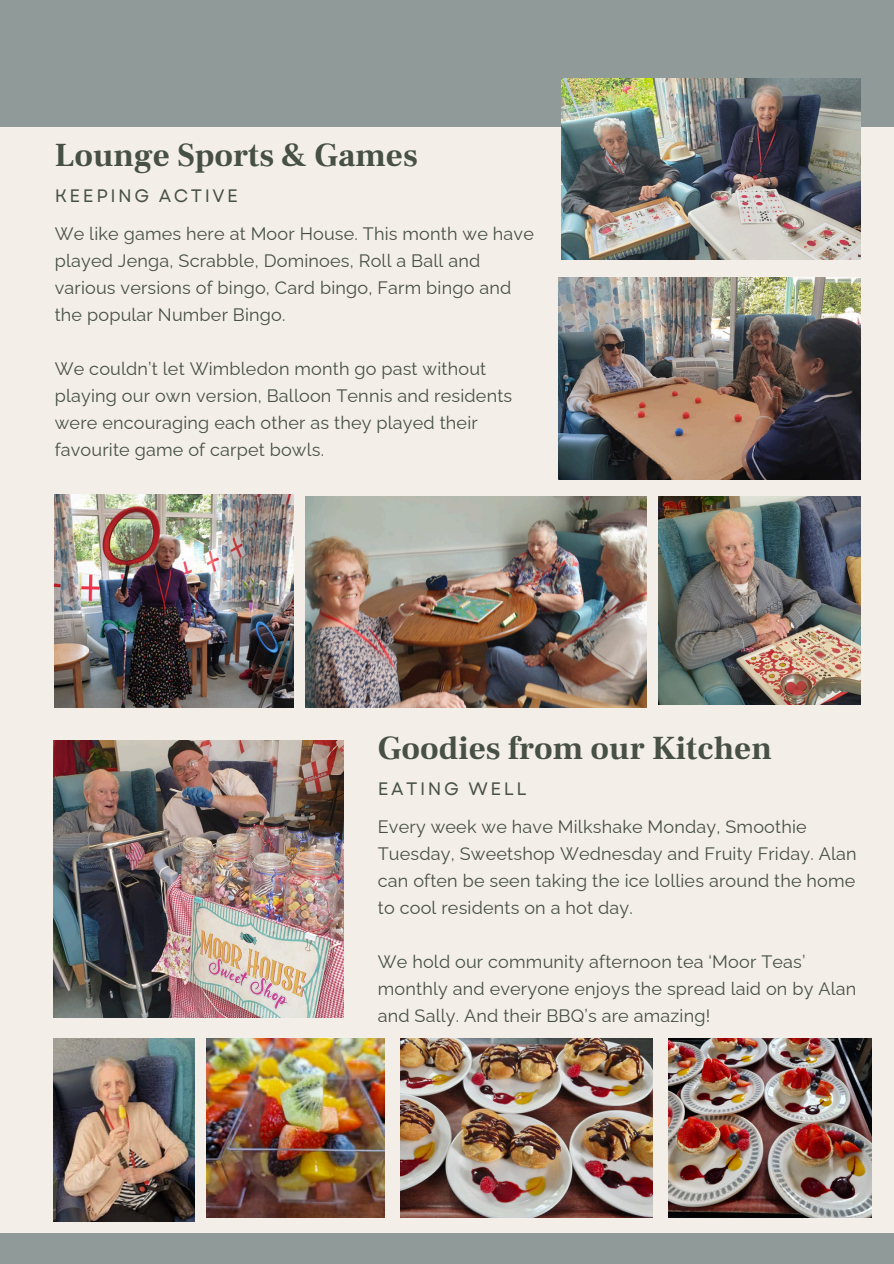
<style>
.page{position:relative;width:894px;height:1264px;background:#fff}
.page>*{position:absolute;margin:0;border:0;box-sizing:border-box;transform-origin:0 0}
.t1{font:700 33px "Frank Ruhl Libre";color:#475045}
.t2{font:18px/27px "Raleway";letter-spacing:.01em;color:#475045}
.t3{font:18px "Garet";letter-spacing:.14em;color:#475045}
</style>
<div class="page">
<div style="left:0;top:0;width:893px;height:1263px;background:#f3efe8"></div>
<div style="left:0;top:0;width:893px;height:127px;background:#909b99"></div>
<div style="left:0;top:1232px;width:893px;height:31px;background:#909b99"></div>
<img style="left:561px;top:79px;width:299px;height:181px">
<img style="left:559px;top:277px;width:301px;height:202px">
<img style="left:55px;top:494px;width:238px;height:213px">
<img style="left:658px;top:496px;width:202px;height:209px">
<img style="left:305px;top:496px;width:341px;height:211px">
<img style="left:53px;top:741px;width:291px;height:276px">
<img style="left:53px;top:1038px;width:141px;height:183px">
<img style="left:207px;top:1038px;width:177px;height:178px">
<img style="left:668px;top:1038px;width:202px;height:178px">
<img style="left:400px;top:1038px;width:252px;height:178px">
<p class="t1" style="left:55px;top:135px;width:364px">Lounge Sports &amp; Games</p>
<p class="t3" style="left:55px;top:183px;width:185px">KEEPING ACTIVE</p>
<h1 class="t2" style="left:55px;top:220px;width:480px">We like games here at Moor House. This month we have played Jenga, Scrabble, Dominoes, Roll a Ball and various versions of bingo, Card bingo, Farm bingo and the popular Number Bingo.</h1>
<h2 class="t2" style="left:55px;top:355px;width:459px">We couldn’t let Wimbledon month go past without playing our own version, Balloon Tennis and residents were encouraging each other as they played their favourite game of carpet bowls.</h2>
<p class="t1" style="left:377px;top:727px;width:395px">Goodies from our Kitchen</p>
<p class="t3" style="left:377px;top:776px;width:150px">EATING WELL</p>
<p class="t2" style="left:377px;top:813px;width:480px">Every week we have Milkshake Monday, Smoothie Tuesday, Sweetshop Wednesday and Fruity Friday. Alan can often be seen taking the ice lollies around the home to cool residents on a hot day.</p>
<p class="t2" style="left:377px;top:948px;width:480px">We hold our community afternoon tea ‘Moor Teas’ monthly and everyone enjoys the spread laid on by Alan and Sally. And their BBQ’s are amazing!</p>
</div>
